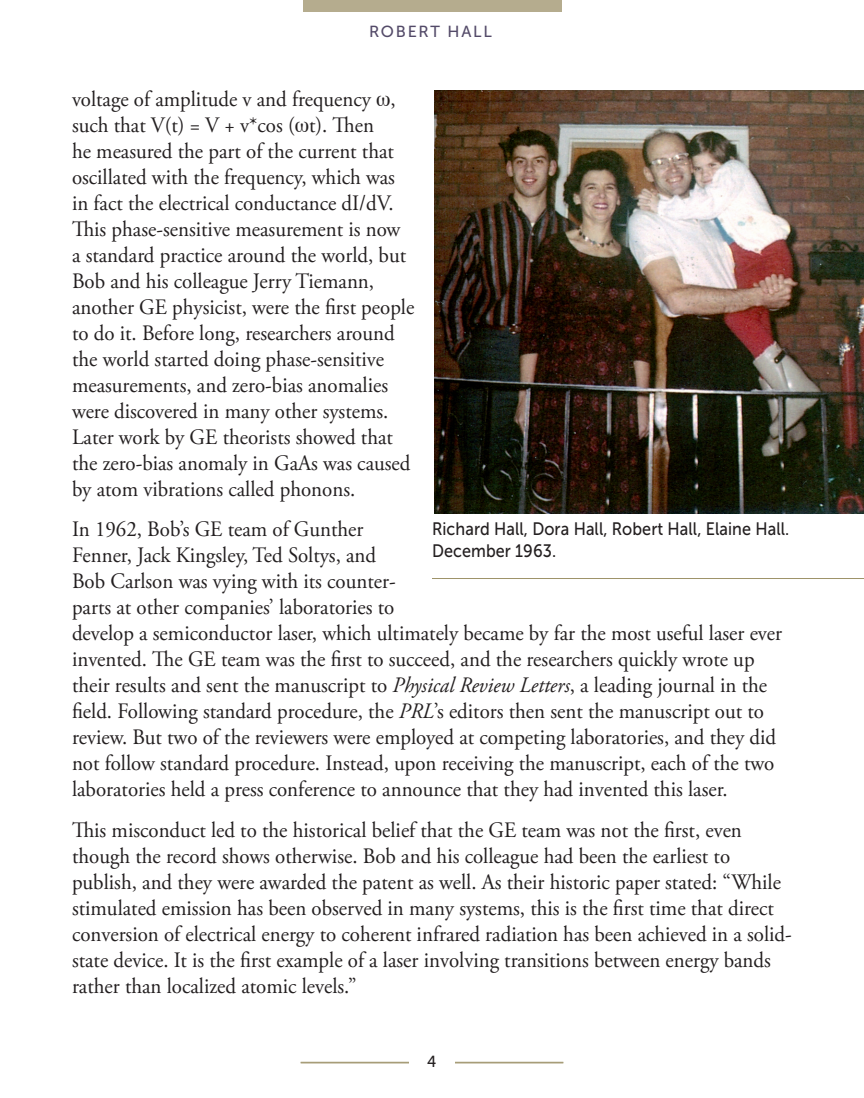
<style>
.page{position:relative;width:864px;height:1098px;background:#fff}
.page>*{position:absolute;margin:0;border:0;box-sizing:border-box;transform-origin:0 0}
.t1{font:22px/26px "Adobe Garamond Pro";color:#231f20;scale:.95 1}
.t2{font:18px/22px "Museo Sans 500";letter-spacing:.005em;color:#231f20;scale:.9 1}
.t3{font:16px "Museo Sans 500";letter-spacing:.115em;color:#534a68}
.t4{font:16px "Museo Sans 500";color:#231f20;scale:.95 1}
.s1{font-style:italic}
</style>
<div class="page">
<hr style="left:301px;top:1062px;width:262px;height:1px;background:#9e936a">
<hr style="left:301px;top:1063px;width:262px;height:1px;background:#9e936a">
<div style="left:409px;top:1055px;width:45px;height:27px;background:#fff"></div>
<div style="left:303px;top:0;width:258px;height:12px;background:#b5ac8e"></div>
<img style="left:434px;top:90px;width:430px;height:423px">
<hr style="left:432px;top:578px;width:432px;height:1px;background:#9e936a">
<p class="t3" style="left:369px;top:23px;width:124px">ROBERT HALL</p>
<p class="t1" style="left:72px;top:87px;width:362px">voltage of amplitude v and frequency , such that V(t) = V + v*cos ( t). Then<br>he measured the part of the current that oscillated with the frequency, which was in fact the electrical conductance dI/dV.<br>This phase-sensitive measurement is now<br>a standard practice around the world, but Bob and his colleague Jerry Tiemann, another GE physicist, were the first people to do it. Before long, researchers around the world started doing phase-sensitive measurements, and zero-bias anomalies were discovered in many other systems.<br>Later work by GE theorists showed that the zero-bias anomaly in GaAs was caused by atom vibrations called phonons.</p>
<p class="t1" style="left:72px;top:517px;width:749px">In 1962, Bob’s GE team of Gunther<br>Fenner, Jack Kingsley, Ted Soltys, and<br>Bob Carlson was vying with its counter-<br>parts at other companies’ laboratories to<br>develop a semiconductor laser, which ultimately became by far the most useful laser ever invented. The GE team was the first to succeed, and the researchers quickly wrote up their results and sent the manuscript to <span class="s1">Physical Review Letters</span>, a leading journal in the field. Following standard procedure, the <span class="s1">PRL</span>’s editors then sent the manuscript out to review. But two of the reviewers were employed at competing laboratories, and they did not follow standard procedure. Instead, upon receiving the manuscript, each of the two laboratories held a press conference to announce that they had invented this laser.</p>
<p class="t1" style="left:72px;top:818px;width:759px">This misconduct led to the historical belief that the GE team was not the first, even though the record shows otherwise. Bob and his colleague had been the earliest to publish, and they were awarded the patent as well. As their historic paper stated: “While stimulated emission has been observed in many systems, this is the first time that direct conversion of electrical energy to coherent infrared radiation has been achieved in a solid&shy;state device. It is the first example of a laser involving transitions between energy bands rather than localized atomic levels.”</p>
<p class="t2" style="left:432px;top:518px;width:399px">Richard Hall, Dora Hall, Robert Hall, Elaine Hall.<br>December 1963.</p>
<p class="t4" style="left:427px;top:1052px;width:11px">4</p>
</div>
